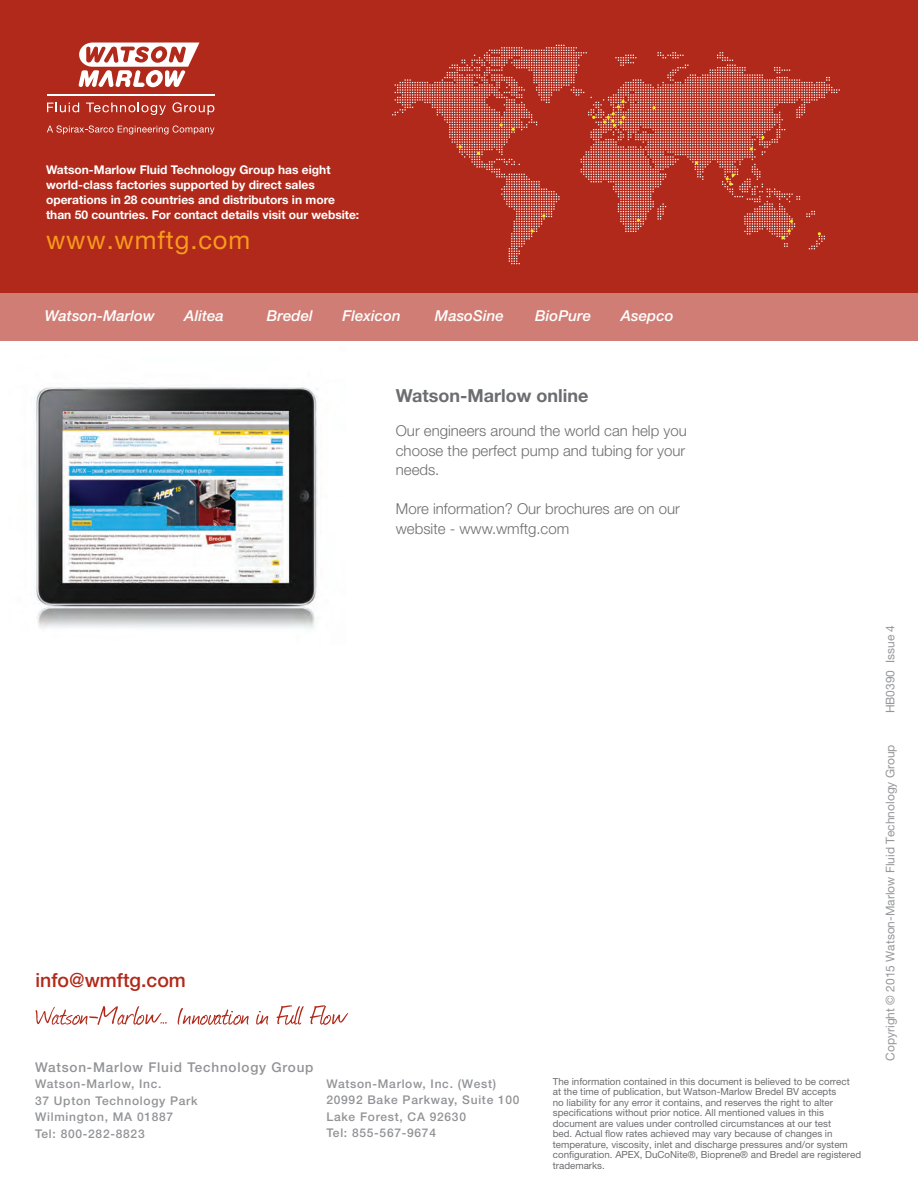
<style>
.page{position:relative;width:918px;height:1188px;background:#fff}
.page>*{position:absolute;margin:0;border:0;box-sizing:border-box;transform-origin:0 0}
.t1{font:25.5px "Helvetica Neue LT Std";letter-spacing:.035em;color:#f89c1c}
.t2{font:500 19.5px "Helvetica Neue LT Std";color:#b1291a}
.t3{font:700 18px "Helvetica Neue LT Std";color:#6c6d70}
.t4{font:300 15px/19.5px "Helvetica Neue LT Std";color:#6c6d70;text-align:justify}
.t5{font:italic 500 15px "Helvetica Neue LT Std";letter-spacing:.005em;color:#fff}
.t6{font:500 13.5px "Helvetica Neue LT Std";letter-spacing:.06em;color:#919396}
.t7{font:700 12px/15px "Helvetica Neue LT Std";color:#fff}
.t8{font:500 12px "Helvetica Neue LT Std";letter-spacing:.06em;color:#919396}
.t9{font:12px "Helvetica Neue LT Std";color:#95979a}
.t10{font:9.75px/10.5px "Helvetica Neue LT Std";color:#6c6d70}
</style>
<div class="page">
<div style="left:0;top:0;width:918px;height:292px;background:#b1291a"></div>
<div style="left:0;top:292px;width:918px;height:49px;background:#d07e75"></div>
<img style="left:34px;top:387px;width:284px;height:242px">
<hr style="left:47px;top:94px;width:168px;height:1px;background:#fff">
<svg style="left:47px;top:103px;width:32px;height:9px"></svg>
<svg style="left:86px;top:103px;width:80px;height:12px"></svg>
<svg style="left:172px;top:102px;width:42px;height:13px"></svg>
<svg style="left:47px;top:125px;width:168px;height:9px"></svg>
<svg style="left:79px;top:43px;width:120px;height:44px"></svg>
<svg style="left:392px;top:45px;width:448px;height:219px"></svg>
<svg style="left:36px;top:1005px;width:312px;height:20px"></svg>
<p class="t7" style="left:46px;top:162px;width:315px">Watson-Marlow Fluid Technology Group has eight world-class factories supported by direct sales operations in 28 countries and distributors in more than 50 countries. For contact details visit our website:</p>
<p class="t1" style="left:46px;top:225px;width:206px">www.wmftg.com</p>
<p class="t5" style="left:45px;top:307px;width:112px">Watson-Marlow</p>
<p class="t5" style="left:184px;top:307px;width:41px">Alitea</p>
<p class="t5" style="left:267px;top:307px;width:47px">Bredel</p>
<p class="t5" style="left:343px;top:307px;width:60px">Flexicon</p>
<p class="t5" style="left:435px;top:307px;width:70px">MasoSine</p>
<p class="t5" style="left:535px;top:307px;width:58px">BioPure</p>
<p class="t5" style="left:621px;top:307px;width:54px">Asepco</p>
<p class="t3" style="left:396px;top:384px;width:194px">Watson-Marlow online</p>
<p class="t4" style="left:396px;top:421px;width:292px">Our engineers around the world can help you choose the perfect pump and tubing for your needs.</p>
<p class="t4" style="left:396px;top:499px;width:286px">More information? Our brochures are on our website - www.wmftg.com</p>
<p class="t2" style="left:36px;top:969px;width:152px">info@wmftg.com</p>
<p class="t6" style="left:35px;top:1059px;width:280px">Watson-Marlow Fluid Technology Group</p>
<p class="t8" style="left:35px;top:1077px;width:128px">Watson-Marlow, Inc.</p>
<p class="t8" style="left:35px;top:1093px;width:164px">37 Upton Technology Park</p>
<p class="t8" style="left:35px;top:1110px;width:140px">Wilmington, MA 01887</p>
<p class="t8" style="left:35px;top:1126px;width:111px">Tel: 800-282-8823</p>
<p class="t8" style="left:326px;top:1076px;width:171px">Watson-Marlow, Inc. (West)</p>
<p class="t8" style="left:326px;top:1093px;width:195px">20992 Bake Parkway, Suite 100</p>
<p class="t8" style="left:326px;top:1109px;width:141px">Lake Forest, CA 92630</p>
<p class="t8" style="left:326px;top:1126px;width:111px">Tel: 855-567-9674</p>
<p class="t10" style="left:553px;top:1076px;width:310px">The information contained in this document is believed to be correct<br>at the time of publication, but Watson-Marlow Bredel BV accepts<br>no liability for any error it contains, and reserves the right to alter specifications without prior notice. All mentioned values in this document are values under controlled circumstances at our test<br>bed. Actual flow rates achieved may vary because of changes in temperature, viscosity, inlet and discharge pressures and/or system configuration. APEX, DuCoNite®, Bioprene® and Bredel are registered trademarks.</p>
<p class="t9" style="left:883px;top:713px;width:90px;rotate:-90deg">HB0390 Issue 4</p>
<p class="t9" style="left:883px;top:1061px;width:318px;rotate:-90deg">Copyright © 2015 Watson-Marlow Fluid Technology Group</p>
</div>
